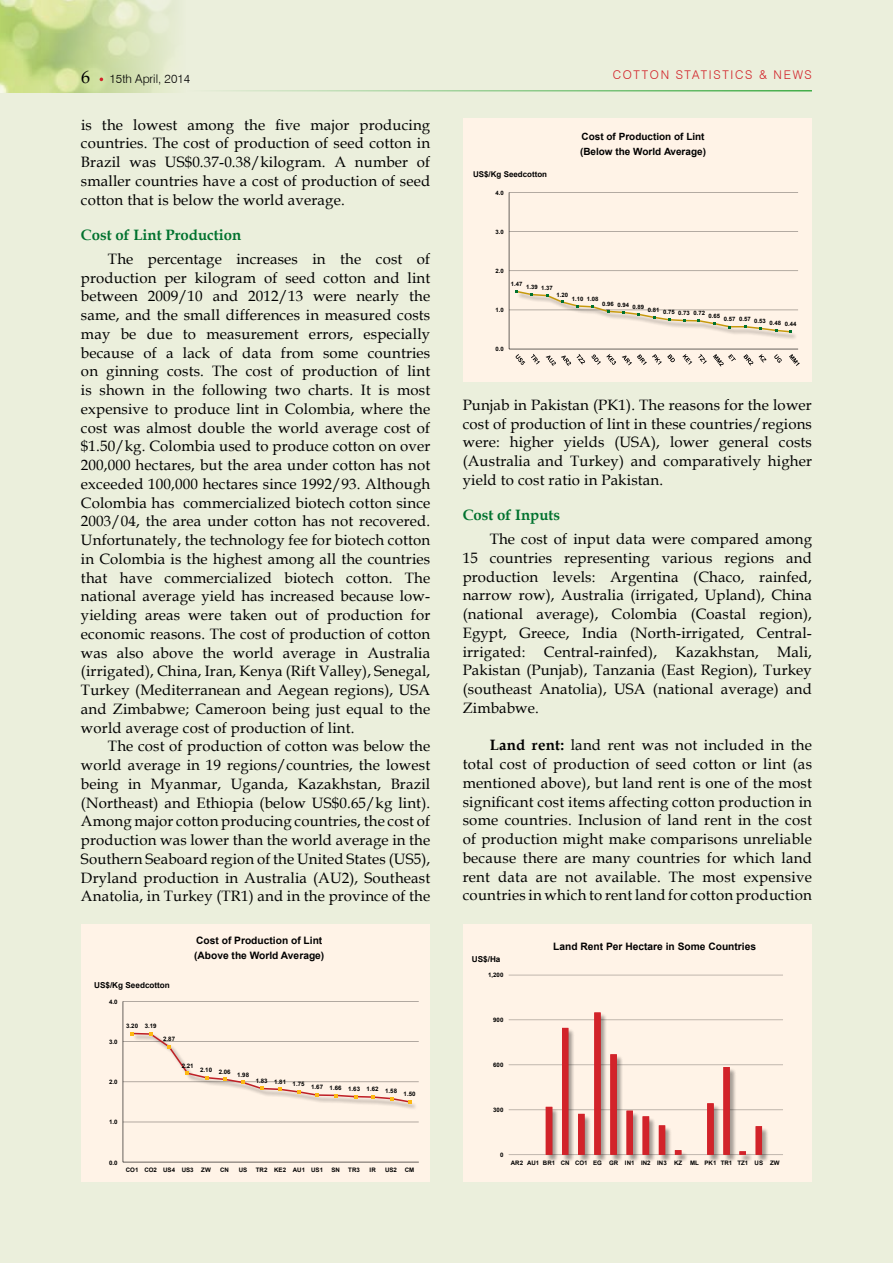
<style>
.page{position:relative;width:893px;height:1263px;background:#ebefdc}
.page>*{position:absolute;margin:0;border:0;box-sizing:border-box;transform-origin:0 0}
.t1{font:18px "Book Antiqua";color:#000}
.t2{font:15px/18.8px "Book Antiqua";letter-spacing:.01em;color:#000;text-align:justify}
.t3{font:700 15px "Book Antiqua";color:#00722e}
.t4{font:300 12px "Swiss 721 BT";letter-spacing:.14em;color:#d2232a}
.t5{font:300 12px "Swiss 721 BT";color:#000}
.t6{font:700 10.2px/14.9px "Arial";color:#000}
.t7{font:700 9.9px/14.4px "Arial";color:#000}
.t8{font:700 8.25px "Arial";color:#000}
.t9{font:700 7.95px "Arial";color:#000}
.t10{font:700 6.15px "Arial";color:#000}
.t11{font:700 6px "Arial";color:#000}
.s1{font-weight:700}
</style>
<div class="page">
<img style="left:0;top:0;width:175px;height:93px">
<hr style="left:186px;top:90px;width:626px;height:2px;background:#41ad49">
<div style="left:463px;top:119px;width:348px;height:263px;background:#fff3e7"></div>
<div style="left:82px;top:924px;width:348px;height:258px;background:#fff3e7"></div>
<hr style="left:123px;top:1001px;width:296px;height:1px;background:#000">
<hr style="left:123px;top:1041px;width:296px;height:1px;background:#000">
<hr style="left:123px;top:1081px;width:296px;height:1px;background:#000">
<hr style="left:123px;top:1122px;width:296px;height:1px;background:#000">
<hr style="left:123px;top:1001px;width:1px;height:161px;background:#000">
<hr style="left:123px;top:1162px;width:296px;height:1px;background:#000">
<div style="left:132px;top:1033px;width:292px;height:83px;background:#fff3e7"></div>
<svg style="left:130px;top:1032px;width:282px;height:72px"></svg>
<hr style="left:509px;top:192px;width:289px;height:1px;background:#000">
<hr style="left:509px;top:231px;width:289px;height:1px;background:#000">
<hr style="left:509px;top:271px;width:289px;height:1px;background:#000">
<hr style="left:509px;top:310px;width:289px;height:1px;background:#000">
<hr style="left:509px;top:192px;width:1px;height:157px;background:#000">
<hr style="left:509px;top:349px;width:289px;height:1px;background:#000">
<div style="left:516px;top:291px;width:289px;height:55px;background:#fff3e7"></div>
<svg style="left:516px;top:354px;width:9px;height:11px"></svg>
<svg style="left:531px;top:354px;width:9px;height:10px"></svg>
<svg style="left:546px;top:355px;width:25px;height:11px"></svg>
<svg style="left:577px;top:354px;width:8px;height:10px"></svg>
<svg style="left:592px;top:354px;width:24px;height:11px"></svg>
<svg style="left:622px;top:354px;width:53px;height:11px"></svg>
<svg style="left:682px;top:354px;width:10px;height:11px"></svg>
<svg style="left:698px;top:354px;width:9px;height:10px"></svg>
<svg style="left:713px;top:354px;width:23px;height:12px"></svg>
<svg style="left:743px;top:354px;width:10px;height:12px"></svg>
<svg style="left:759px;top:354px;width:7px;height:9px"></svg>
<svg style="left:774px;top:354px;width:8px;height:9px"></svg>
<svg style="left:789px;top:354px;width:11px;height:12px"></svg>
<svg style="left:515px;top:290px;width:277px;height:43px"></svg>
<div style="left:463px;top:925px;width:349px;height:257px;background:#fff3e7"></div>
<hr style="left:509px;top:975px;width:274px;height:1px;background:#000">
<hr style="left:509px;top:1019px;width:274px;height:1px;background:#000">
<hr style="left:509px;top:1064px;width:274px;height:1px;background:#000">
<hr style="left:509px;top:1109px;width:274px;height:1px;background:#000">
<hr style="left:509px;top:1154px;width:274px;height:1px;background:#000">
<div style="left:546px;top:1013px;width:230px;height:155px;background:#000;opacity:.2"></div>
<svg style="left:546px;top:1012px;width:216px;height:143px"></svg>
<p class="t1" style="left:81px;top:64px;width:10px">6</p>
<p class="t5" style="left:110px;top:71px;width:82px">15TH APRIL, 2014</p>
<p class="t4" style="left:613px;top:67px;width:132px">COTTON STATISTICS</p>
<p class="t4" style="left:759px;top:67px;width:53px">&amp; N EWS</p>
<p class="t2" style="left:81px;top:115px;width:351px">is the lowest among the five major producing countries. The cost of production of seed cotton in Brazil was US$0.37-0.38/kilogram. A number of smaller countries have a cost of production of seed cotton that is below the world average.</p>
<p class="t3" style="left:81px;top:224px;width:162px">Cost of Lint Production</p>
<p class="t2" style="left:81px;top:249px;width:351px;text-indent:27px">The percentage increases in the cost of production per kilogram of seed cotton and lint between 2009/10 and 2012/13 were nearly the same, and the small differences in measured costs may be due to measurement errors, especially because of a lack of data from some countries on ginning costs. The cost of production of lint is shown in the following two charts. It is most expensive to produce lint in Colombia, where the cost was almost double the world average cost of $1.50/kg. Colombia used to produce cotton on over 200,000 hectares, but the area under cotton has not exceeded 100,000 hectares since 1992/93. Although Colombia has commercialized biotech cotton since 2003/04, the area under cotton has not recovered.<br>Unfortunately, the technology fee for biotech cotton in Colombia is the highest among all the countries that have commercialized biotech cotton. The national average yield has increased because low&shy;yielding areas were taken out of production for economic reasons. The cost of production of cotton was also above the world average in Australia (irrigated), China, Iran, Kenya (Rift Valley), Senegal, Turkey (Mediterranean and Aegean regions), USA and Zimbabwe; Cameroon being just equal to the world average cost of production of lint.</p>
<p class="t2" style="left:81px;top:736px;width:351px;text-indent:27px">The cost of production of cotton was below the world average in 19 regions/countries, the lowest being in Myanmar, Uganda, Kazakhstan, Brazil (Northeast) and Ethiopia (below US$0.65/kg lint).<br>Among major cotton producing countries, the cost of production was lower than the world average in the Southern Seaboard region of the United States (US5), Dryland production in Australia (AU2), Southeast Anatolia, in Turkey (TR1) and in the province of the</p>
<p class="t7" style="left:580px;top:130px;width:127px">Cost of Production of Lint (Below the World Average)</p>
<p class="t9" style="left:473px;top:169px;width:75px">US$/Kg Seedcotton</p>
<p class="t11" style="left:496px;top:189px;width:10px">4.0</p>
<p class="t11" style="left:496px;top:228px;width:10px">3.0</p>
<p class="t11" style="left:496px;top:267px;width:10px">2.0</p>
<p class="t11" style="left:511px;top:280px;width:13px">1.47</p>
<p class="t11" style="left:526px;top:284px;width:28px">1.39 1.37</p>
<p class="t11" style="left:556px;top:291px;width:13px">1.20</p>
<p class="t11" style="left:572px;top:295px;width:28px">1.10 1.08</p>
<p class="t11" style="left:602px;top:301px;width:44px">0.96 0.94 0.89</p>
<p class="t11" style="left:648px;top:309px;width:59px">0.81 0.75 0.73 0.72</p>
<p class="t11" style="left:496px;top:306px;width:10px">1.0</p>
<p class="t11" style="left:709px;top:312px;width:13px">0.65</p>
<p class="t11" style="left:724px;top:317px;width:74px">0.57 0.57 0.53 0.48 0.44</p>
<p class="t11" style="left:496px;top:345px;width:10px">0.0</p>
<p class="t2" style="left:463px;top:395px;width:351px">Punjab in Pakistan (PK1). The reasons for the lower cost of production of lint in these countries/regions were: higher yields (USA), lower general costs (Australia and Turkey) and comparatively higher yield to cost ratio in Pakistan.</p>
<p class="t3" style="left:463px;top:505px;width:99px">Cost of Inputs</p>
<p class="t2" style="left:463px;top:529px;width:351px;text-indent:27px">The cost of input data were compared among 15 countries representing various regions and production levels: Argentina (Chaco, rainfed, narrow row), Australia (irrigated, Upland), China (national average), Colombia (Coastal region), Egypt, Greece, India (North-irrigated, Central&shy;irrigated: Central-rainfed), Kazakhstan, Mali, Pakistan (Punjab), Tanzania (East Region), Turkey (southeast Anatolia), USA (national average) and Zimbabwe.</p>
<p class="t2" style="left:463px;top:735px;width:351px;text-indent:27px"><span class="s1">Land rent:</span> land rent was not included in the total cost of production of seed cotton or lint (as mentioned above), but land rent is one of the most significant cost items affecting cotton production in some countries. Inclusion of land rent in the cost of production might make comparisons unreliable because there are many countries for which land rent data are not available. The most expensive countries in which to rent land for cotton production</p>
<p class="t8" style="left:94px;top:980px;width:77px">US$/Kg Seedcotton</p>
<p class="t10" style="left:109px;top:998px;width:10px">4.0</p>
<p class="t10" style="left:109px;top:1038px;width:10px">3.0</p>
<p class="t10" style="left:126px;top:1022px;width:32px">3.20 3.19</p>
<p class="t10" style="left:163px;top:1035px;width:13px">2.87</p>
<p class="t6" style="left:194px;top:933px;width:132px">Cost of Production of Lint (Above the World Average)</p>
<p class="t10" style="left:109px;top:1078px;width:10px">2.0</p>
<p class="t10" style="left:109px;top:1118px;width:10px">1.0</p>
<p class="t10" style="left:182px;top:1061px;width:13px">2.21</p>
<p class="t10" style="left:200px;top:1067px;width:32px">2.10 2.06</p>
<p class="t10" style="left:237px;top:1071px;width:13px">1.98</p>
<p class="t10" style="left:256px;top:1077px;width:50px">1.83 1.81 1.75</p>
<p class="t10" style="left:311px;top:1085px;width:87px">1.67 1.66 1.63 1.62 1.58</p>
<p class="t10" style="left:404px;top:1090px;width:13px">1.50</p>
<p class="t10" style="left:109px;top:1158px;width:10px">0.0</p>
<p class="t10" style="left:126px;top:1166px;width:69px">CO1 CO2 US4 US3</p>
<p class="t10" style="left:201px;top:1166px;width:11px">ZW</p>
<p class="t10" style="left:220px;top:1166px;width:10px">CN</p>
<p class="t10" style="left:239px;top:1166px;width:10px">US</p>
<p class="t10" style="left:256px;top:1166px;width:69px">TR2 KE2 AU1 US1</p>
<p class="t10" style="left:331px;top:1166px;width:10px">SN</p>
<p class="t10" style="left:348px;top:1166px;width:13px">TR3</p>
<p class="t10" style="left:370px;top:1166px;width:8px">IR</p>
<p class="t10" style="left:385px;top:1166px;width:13px">US2</p>
<p class="t10" style="left:405px;top:1166px;width:11px">CM</p>
<p class="t8" style="left:472px;top:954px;width:30px">US$/Ha</p>
<p class="t10" style="left:488px;top:971px;width:17px">1,200</p>
<p class="t10" style="left:493px;top:1016px;width:12px">900</p>
<p class="t10" style="left:493px;top:1061px;width:12px">600</p>
<p class="t10" style="left:493px;top:1106px;width:12px">300</p>
<p class="t10" style="left:500px;top:1151px;width:5px">0</p>
<p class="t6" style="left:553px;top:939px;width:205px">Land Rent Per Hectare in Some Countries</p>
<p class="t10" style="left:511px;top:1158px;width:173px">AR2 AU1 BR1 CN CO1 EG GR IN1 IN2 IN3 KZ</p>
<p class="t10" style="left:690px;top:1158px;width:91px">ML PK1 TR1 TZ1 US ZW</p>
</div>
